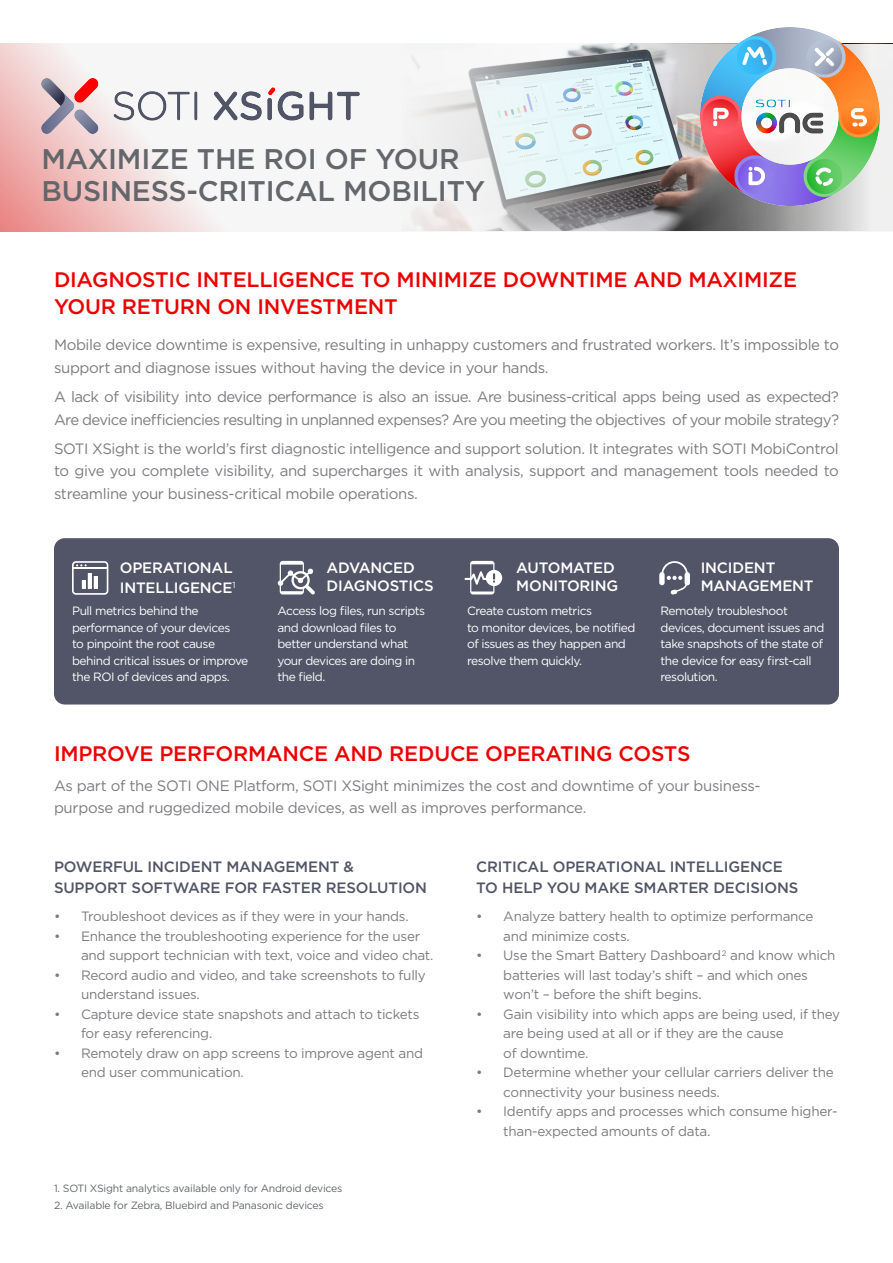
<style>
.page{position:relative;width:893px;height:1263px;background:#fff}
.page>*{position:absolute;margin:0;border:0;box-sizing:border-box;transform-origin:0 0}
.t1{font:500 28.35px "Gotham";letter-spacing:-.01em;color:#63666b}
.t2{font:500 21px/27px "Gotham";letter-spacing:-.01em;color:#ed0000}
.t3{font:15px/22.5px "Gotham";letter-spacing:-.025em;color:#7c7c81}
.t4{font:500 15px/21px "Gotham";letter-spacing:-.01em;color:#525567}
.t5{font:500 15px/18px "Gotham";letter-spacing:-.01em;color:#fff}
.t6{font:13.5px/19.5px "Gotham";letter-spacing:-.02em;color:#7c7c81}
.t7{font:12px/16.5px "Gotham";letter-spacing:-.04em;color:#fff}
.t8{font:10.5px "Gotham";letter-spacing:-.02em;color:#63666b}
</style>
<div class="page">
<svg style="left:0;top:44px;width:228px;height:188px"></svg>
<div style="left:54px;top:538px;width:785px;height:166px;background:#525567;border-radius:11px"></div>
<svg style="left:659px;top:561px;width:31px;height:34px"></svg>
<svg style="left:277px;top:561px;width:38px;height:34px"></svg>
<svg style="left:464px;top:561px;width:38px;height:33px"></svg>
<svg style="left:72px;top:561px;width:36px;height:34px"></svg>
<hr style="left:88px;top:573px;width:4px;height:16px;background:#fff">
<hr style="left:94px;top:576px;width:4px;height:13px;background:#fff">
<img style="left:401px;top:44px;width:184px;height:187px">
<svg style="left:585px;top:44px;width:308px;height:187px;background:#b2b6b7"></svg>
<img style="left:701px;top:27px;width:178px;height:178px">
<img style="left:41px;top:79px;width:319px;height:54px">
<p class="t1" style="left:41px;top:140px;width:420px">MAXIMIZE THE ROI OF YOUR</p>
<p class="t1" style="left:41px;top:172px;width:445px">BUSINESS-CRITICAL MOBILITY</p>
<p class="t2" style="left:54px;top:266px;width:745px">DIAGNOSTIC INTELLIGENCE TO MINIMIZE DOWNTIME AND MAXIMIZE<br>YOUR RETURN ON INVESTMENT</p>
<p class="t3" style="left:54px;top:333px;width:786px">Mobile device downtime is expensive, resulting in unhappy customers and frustrated workers. It’s impossible to support and diagnose issues without having the device in your hands.</p>
<p class="t3" style="left:54px;top:385px;width:786px">A lack of visibility into device performance is also an issue. Are business-critical apps being used as expected?<br>Are device inefficiencies resulting in unplanned expenses? Are you meeting the objectives of your mobile strategy?</p>
<p class="t3" style="left:54px;top:437px;width:786px;text-align:justify">SOTI XSight is the world’s first diagnostic intelligence and support solution. It integrates with SOTI MobiControl to give you complete visibility, and supercharges it with analysis, support and management tools needed to streamline your business-critical mobile operations.</p>
<p class="t5" style="left:120px;top:559px;width:114px">OPERATIONAL</p>
<p class="t5" style="left:120px;top:578px;width:117px">INTELLIGENCE<sup>1</sup></p>
<p class="t7" style="left:72px;top:602px;width:178px">Pull metrics behind the performance of your devices<br>to pinpoint the root cause behind critical issues or improve the ROI of devices and apps.</p>
<p class="t5" style="left:327px;top:559px;width:108px">ADVANCED<br>DIAGNOSTICS</p>
<p class="t7" style="left:277px;top:602px;width:149px">Access log files, run scripts and download files to better understand what your devices are doing in the field.</p>
<p class="t5" style="left:516px;top:559px;width:104px">AUTOMATED<br>MONITORING</p>
<p class="t7" style="left:467px;top:602px;width:126px">Create custom metrics</p>
<p class="t7" style="left:467px;top:619px;width:170px">to monitor devices, be notified of issues as they happen and resolve them quickly.</p>
<p class="t5" style="left:701px;top:559px;width:115px">INCIDENT<br>MANAGEMENT</p>
<p class="t7" style="left:660px;top:602px;width:165px">Remotely troubleshoot devices, document issues and take snapshots of the state of the device for easy first-call resolution.</p>
<p class="t2" style="left:54px;top:740px;width:638px">IMPROVE PERFORMANCE AND REDUCE OPERATING COSTS</p>
<p class="t3" style="left:54px;top:774px;width:708px">As part of the SOTI ONE Platform, SOTI XSight minimizes the cost and downtime of your business&shy;purpose and ruggedized mobile devices, as well as improves performance.</p>
<p class="t4" style="left:54px;top:856px;width:375px">POWERFUL INCIDENT MANAGEMENT &amp;<br>SUPPORT SOFTWARE FOR FASTER RESOLUTION</p>
<p class="t6" style="left:54px;top:907px;width:356px">• Troubleshoot devices as if they were in your hands.</p>
<p class="t6" style="left:81px;top:926px;width:354px;text-indent:-27px">• Enhance the troubleshooting experience for the user and support technician with text, voice and video chat.</p>
<p class="t6" style="left:81px;top:965px;width:346px;text-indent:-27px">• Record audio and video, and take screenshots to fully understand issues.</p>
<p class="t6" style="left:81px;top:1004px;width:340px;text-indent:-27px">• Capture device state snapshots and attach to tickets for easy referencing.</p>
<p class="t6" style="left:81px;top:1043px;width:344px;text-indent:-27px">• Remotely draw on app screens to improve agent and end user communication.</p>
<p class="t8" style="left:54px;top:1182px;width:290px">1. SOTI XSight analytics available only for Android devices</p>
<p class="t8" style="left:54px;top:1198px;width:271px">2. Available for Zebra, Bluebird and Panasonic devices</p>
<p class="t4" style="left:476px;top:856px;width:323px">CRITICAL OPERATIONAL INTELLIGENCE<br>TO HELP YOU MAKE SMARTER DECISIONS</p>
<p class="t6" style="left:503px;top:907px;width:312px;text-indent:-27px">• Analyze battery health to optimize performance and minimize costs.</p>
<p class="t6" style="left:503px;top:946px;width:334px;text-indent:-27px">• Use the Smart Battery Dashboard<sup>2</sup> and know which batteries will last today’s shift – and which ones won’t – before the shift begins.</p>
<p class="t6" style="left:503px;top:1004px;width:338px;text-indent:-27px">• Gain visibility into which apps are being used, if they are being used at all or if they are the cause<br>of downtime.</p>
<p class="t6" style="left:503px;top:1063px;width:332px;text-indent:-27px">• Determine whether your cellular carriers deliver the connectivity your business needs.</p>
<p class="t6" style="left:503px;top:1102px;width:336px;text-indent:-27px">• Identify apps and processes which consume higher&shy;than-expected amounts of data.</p>
</div>
